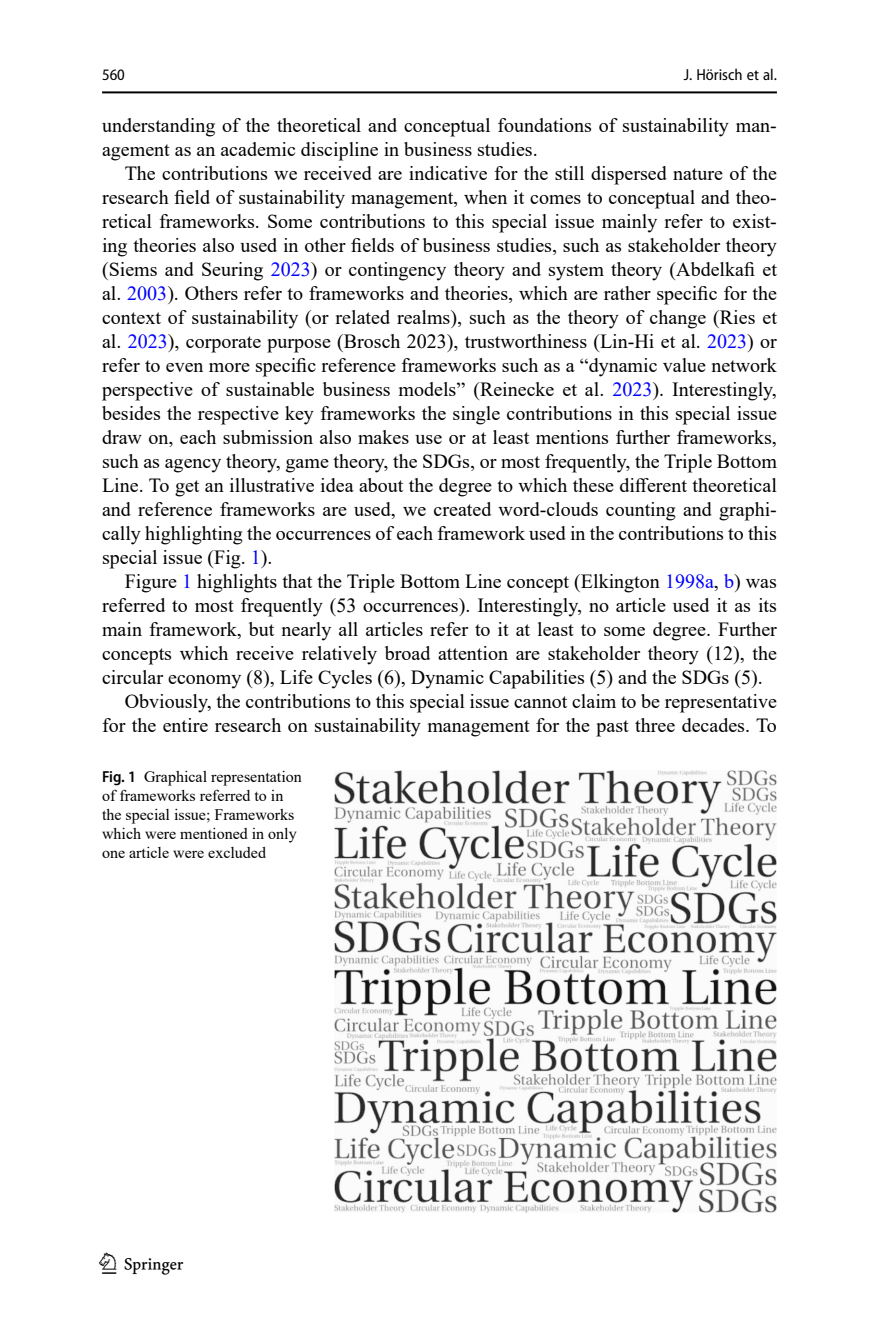
<style>
.page{position:relative;width:879px;height:1333px;background:#fff}
.page>*{position:absolute;margin:0;border:0;box-sizing:border-box;transform-origin:0 0}
.t1{font:30px "Springnew";color:#000}
.Body_Text_Indent{font:20px/24px "Times New Roman";color:#000;text-align:justify}
.Figure_Caption_Side{font:16px/19px "Times New Roman";color:#000}
.t2{font:semi-condensed 16px "Myriad Pro";color:#000}
.s1{color:#00f}
.s2{font-family:"Myriad Pro";font-weight:600;font-stretch:semi-condensed}
</style>
<div class="page">
<hr style="left:102px;top:91px;width:675px;height:2px;background:#000">
<img style="left:334px;top:770px;width:443px;height:442px">
<p class="t2" style="left:684px;top:66px;width:95px">J. Hörisch et al.</p>
<p class="Body_Text_Indent" style="left:102px;top:112px;width:676px">understanding of the theoretical and conceptual foundations of sustainability man&shy;agement as an academic discipline in business studies.</p>
<p class="Body_Text_Indent" style="left:102px;top:160px;width:676px;text-indent:23px">The contributions we received are indicative for the still dispersed nature of the research field of sustainability management, when it comes to conceptual and theo&shy;retical frameworks. Some contributions to this special issue mainly refer to exist&shy;ing theories also used in other fields of business studies, such as stakeholder theory (Siems and Seuring <span class="s1">2023</span>) or contingency theory and system theory (Abdelkafi et al. <span class="s1">2003</span>). Others refer to frameworks and theories, which are rather specific for the context of sustainability (or related realms), such as the theory of change (Ries et al. <span class="s1">2023</span>), corporate purpose (Brosch 2023), trustworthiness (Lin-Hi et al. <span class="s1">2023</span>) or refer to even more specific reference frameworks such as a “dynamic value network perspective of sustainable business models” (Reinecke et al. <span class="s1">2023</span>). Interestingly, besides the respective key frameworks the single contributions in this special issue draw on, each submission also makes use or at least mentions further frameworks, such as agency theory, game theory, the SDGs, or most frequently, the Triple Bottom Line. To get an illustrative idea about the degree to which these different theoretical and reference frameworks are used, we created word-clouds counting and graphi&shy;cally highlighting the occurrences of each framework used in the contributions to this special issue (Fig. <span class="s1">1</span>).</p>
<p class="Body_Text_Indent" style="left:102px;top:568px;width:676px;text-indent:23px">Figure <span class="s1">1</span> highlights that the Triple Bottom Line concept (Elkington <span class="s1">1998a</span>, <span class="s1">b</span>) was referred to most frequently (53 occurrences). Interestingly, no article used it as its main framework, but nearly all articles refer to it at least to some degree. Further concepts which receive relatively broad attention are stakeholder theory (12), the circular economy (8), Life Cycles (6), Dynamic Capabilities (5) and the SDGs (5).</p>
<p class="Body_Text_Indent" style="left:102px;top:688px;width:676px;text-align:right">Obviously, the contributions to this special issue cannot claim to be representative for the entire research on sustainability management for the past three decades. To</p>
<p class="Figure_Caption_Side" style="left:102px;top:766px;width:201px"><span class="s2">Fig. 1</span> Graphical representation of frameworks referred to in the special issue; Frameworks which were mentioned in only one article were excluded</p>
<p class="t2" style="left:102px;top:66px;width:24px">560</p>
<h1 class="t1" style="left:102px;top:1246px;width:83px">1 3</h1>
</div>
